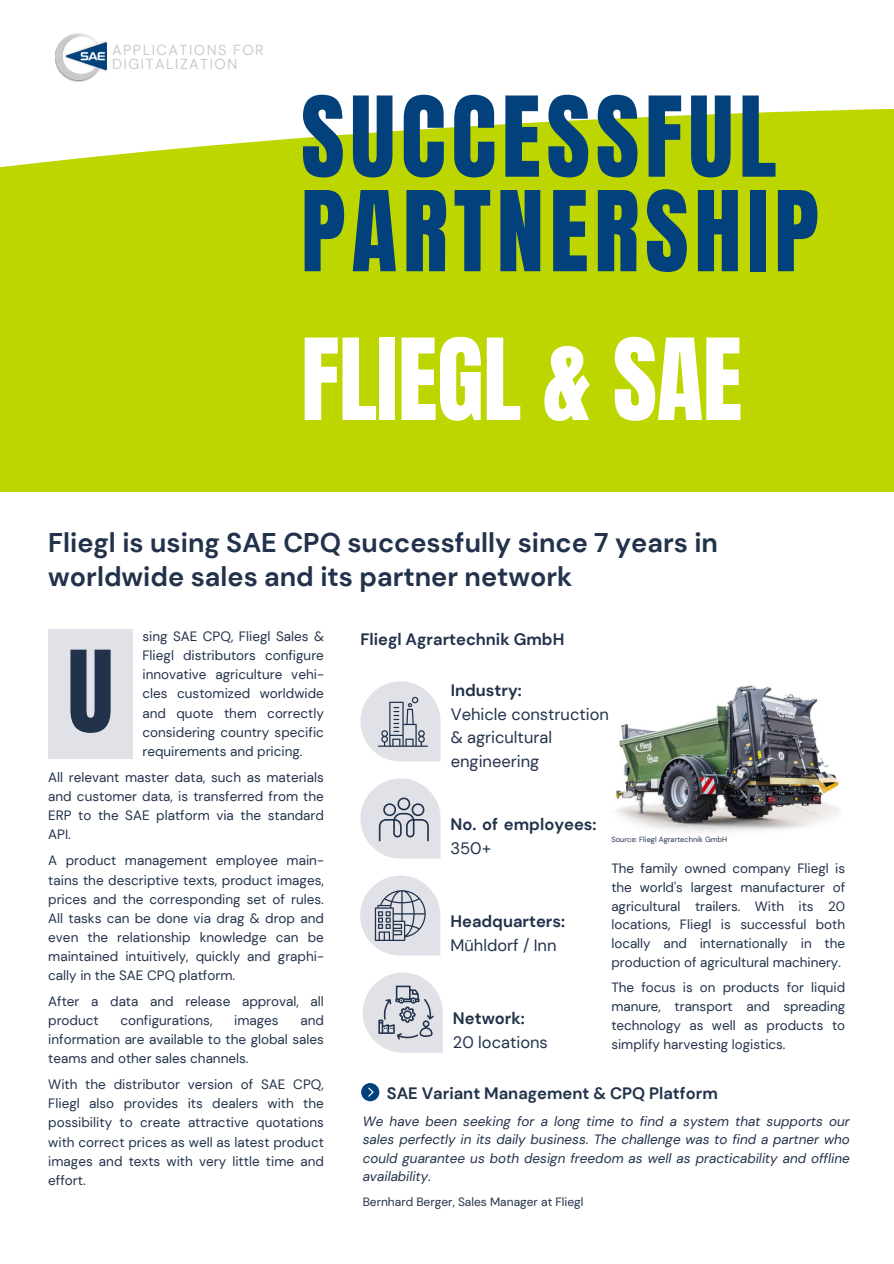
<style>
.page{position:relative;width:894px;height:1264px;background:#fff}
.page>*{position:absolute;margin:0;border:0;box-sizing:border-box;transform-origin:0 0}
.t1{font:96px "Anton";letter-spacing:-.005em;color:#fff}
.t2{font:96px "Anton";color:#22324b}
.t3{font:94.5px/94.5px "Anton";letter-spacing:.06em;color:#02417b}
.t4{font:700 27px/34.8px "DM Sans";color:#22324b}
.t5{font:700 16.5px/23.7px "DM Sans";color:#22324b}
.t6{font:16.5px/23.7px "DM Sans";color:#22324b}
.t7{font:14.4px/14.7px "DM Sans";letter-spacing:.1em;color:#cacbcb}
.t8{font:13.5px/19.2px "DM Sans";color:#22324b;text-align:justify}
.t9{font:italic 13.5px/18.5px "DM Sans";color:#22324b;text-align:justify}
.t10{font:12px "DM Sans";color:#22324b}
.t11{font:7.5px "DM Sans";color:#22324b}
.s1{font-weight:700}
.s2{font-weight:400}
</style>
<div class="page">
<img style="left:56px;top:33px;width:50px;height:49px">
<div style="left:0;top:109px;width:893px;height:383px;background:#bdd600"></div>
<div style="left:48px;top:629px;width:85px;height:129px;background:#e0e2e8"></div>
<svg style="left:360px;top:681px;width:80px;height:80px"></svg>
<svg style="left:360px;top:778px;width:80px;height:80px"></svg>
<svg style="left:360px;top:875px;width:80px;height:80px"></svg>
<svg style="left:363px;top:972px;width:79px;height:80px"></svg>
<img style="left:615px;top:685px;width:225px;height:147px">
<svg style="left:361px;top:1083px;width:18px;height:18px"></svg>
<h5 class="t7" style="left:112px;top:43px;width:153px">APPLICATIONS FOR<br>DIGITALIZATION</h5>
<h1 class="t3" style="left:301px;top:91px;width:519px">SUCCESSFUL<br>PARTNERSHIP</h1>
<h1 class="t1" style="left:301px;top:311px;width:442px">FLIEGL &amp; SAE</h1>
<h4 class="t4" style="left:48px;top:525px;width:671px">Fliegl is using SAE CPQ successfully since 7 years in worldwide sales and its partner network</h4>
<h4 class="t2" style="left:68px;top:623px;width:47px">U</h4>
<p class="t8" style="left:142px;top:626px;width:183px">sing SAE CPQ, Fliegl Sales &amp; Fliegl distributors configure innovative agriculture vehi&shy;cles customized worldwide and quote them correctly considering country specific requirements and pricing.</p>
<p class="t8" style="left:48px;top:767px;width:277px">All relevant master data, such as materials and customer data, is transferred from the ERP to the SAE platform via the standard API.</p>
<p class="t8" style="left:48px;top:851px;width:277px">A product management employee main&shy;tains the descriptive texts, product images, prices and the corresponding set of rules.<br>All tasks can be done via drag &amp; drop and even the relationship knowledge can be maintained intuitively, quickly and graphi&shy;cally in the SAE CPQ platform.</p>
<h3 class="t8" style="left:48px;top:991px;width:277px">After a data and release approval, all product</h3>
<h3 class="t8" style="left:48px;top:1010px;width:277px;text-indent:252px">and information are available to the global sales teams and other sales channels.</h3>
<h3 class="t8" style="left:120px;top:1010px;width:93px">configurations,</h3>
<h3 class="t8" style="left:234px;top:1010px;width:46px">images</h3>
<p class="t5" style="left:360px;top:627px;width:205px">Fliegl Agrartechnik GmbH</p>
<p class="t6" style="left:450px;top:678px;width:160px"><span class="s1">Industry:<br></span>Vehicle construction &amp; agricultural engineering</p>
<h6 class="t5" style="left:450px;top:812px;width:147px">No. of employees:<br><span class="s2">350+</span></h6>
<h6 class="t5" style="left:450px;top:909px;width:116px">Headquarters:<br><span class="s2">Mühldorf / Inn</span></h6>
<h6 class="t6" style="left:453px;top:1006px;width:96px"><span class="s1">Network:<br></span>20 locations</h6>
<h4 class="t11" style="left:611px;top:835px;width:117px">Source: Fliegl Agrartechnik GmbH</h4>
<h4 class="t8" style="left:611px;top:859px;width:235px;line-height:18.8px">The family owned company Fliegl is the world's largest manufacturer of agricultural trailers. With its 20 locations, Fliegl is successful both locally and internationally in the production of agricultural machinery.</h4>
<p class="t8" style="left:611px;top:978px;width:235px;line-height:18.8px">The focus is on products for liquid manure, transport and spreading technology as well as products to simplify harvesting logistics.</p>
<p class="t8" style="left:48px;top:1074px;width:277px">With the distributor version of SAE CPQ, Fliegl also provides its dealers with the possibility to create attractive quotations with correct prices as well as latest product images and texts with very little time and effort.</p>
<h6 class="t5" style="left:387px;top:1081px;width:332px">SAE Variant Management &amp; CPQ Platform</h6>
<h6 class="t9" style="left:362px;top:1111px;width:488px">We have been seeking for a long time to find a system that supports our sales perfectly in its daily business. The challenge was to find a partner who could guarantee us both design freedom as well as practicability and offline availability.</h6>
<h6 class="t10" style="left:362px;top:1194px;width:222px">Bernhard Berger, Sales Manager at Fliegl</h6>
</div>
